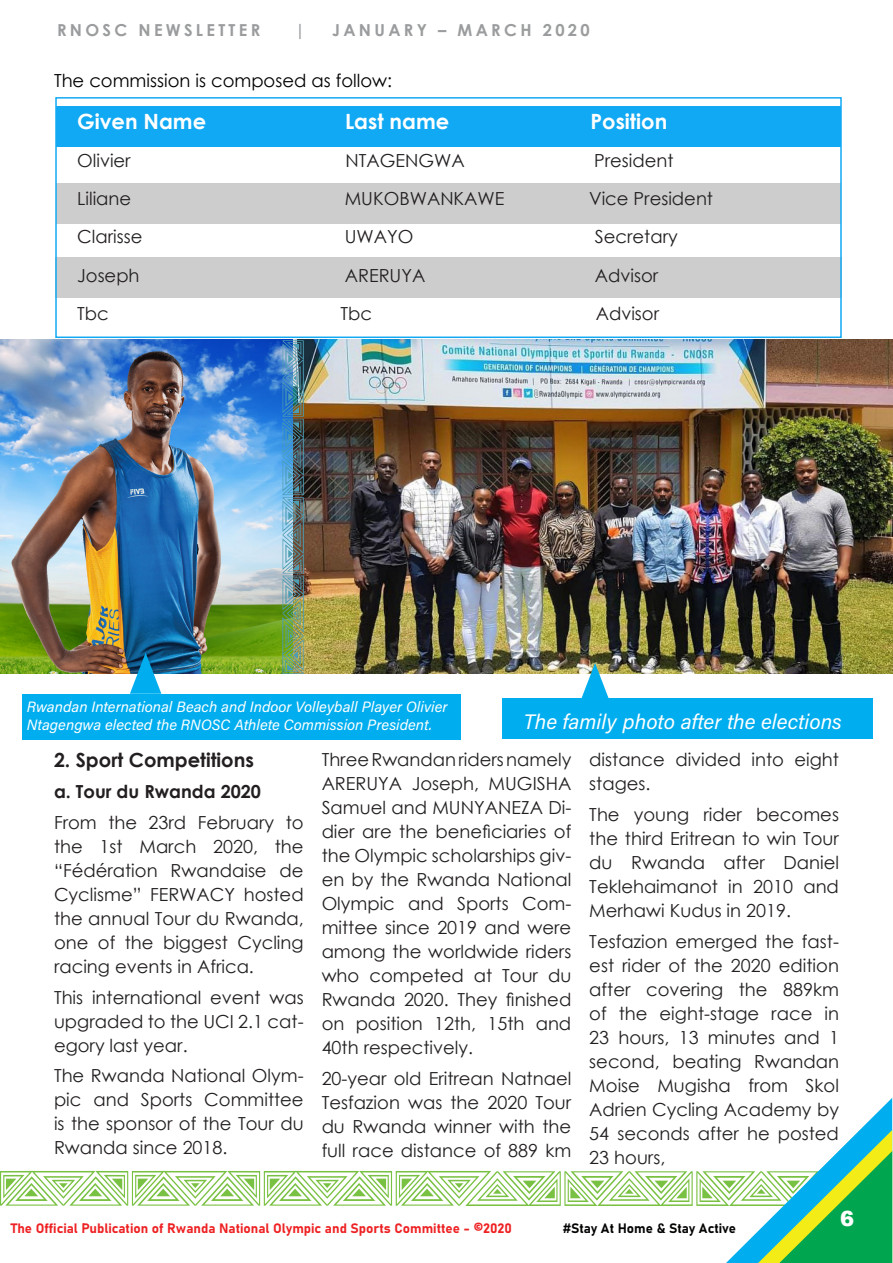
<style>
.page{position:relative;width:893px;height:1263px;background:#fff}
.page>*{position:absolute;margin:0;border:0;box-sizing:border-box;transform-origin:0 0}
.t1{font:21px "Acumin Variable Concept";letter-spacing:.015em;color:#fff}
.Normal_body_text{font:700 21px "Century Gothic";color:#fff}
.t2{font:900 21px "Arial";color:#fff}
.Normal_body_text-2{font:700 19.5px "Century Gothic";color:#231f20}
.Normal_body_text-3{font:18px/24px "Century Gothic";color:#231f20;text-align:justify}
.Normal_body_text-4{font:18px "Century Gothic";color:#000}
.Normal_body_text-5{font:700 18px "Century Gothic";color:#231f20}
.t3{font:700 16.5px "Century Gothic";letter-spacing:.2em;color:#9a9c9e}
.t4{font:15px/18px "Acumin Variable Concept";letter-spacing:.01em;color:#fff}
.t5{font:13.5px "Bahnschrift";color:#ee2123}
.t6{font:13.5px "Bahnschrift";color:#040503}
</style>
<div class="page">
<svg style="left:0;top:1098px;width:892px;height:165px"></svg>
<img style="left:0;top:340px;width:893px;height:334px">
<div style="left:22px;top:694px;width:438px;height:46px;background:#00aeef"></div>
<div style="left:502px;top:698px;width:371px;height:41px;background:#00aeef"></div>
<svg style="left:130px;top:653px;width:31px;height:41px"></svg>
<svg style="left:579px;top:663px;width:32px;height:35px"></svg>
<img style="left:282px;top:340px;width:22px;height:334px">
<div style="left:56px;top:183px;width:785px;height:40px;background:#cdcdce"></div>
<div style="left:55px;top:258px;width:787px;height:40px;background:#cdcdce"></div>
<div style="left:56px;top:107px;width:785px;height:40px;background:#11a9f3"></div>
<div style="left:55px;top:97px;width:787px;height:241px;border:2px solid #11a9f3"></div>
<p class="t3" style="left:57px;top:18px;width:205px">RNOSC NEWSLETTER</p>
<p class="t3" style="left:295px;top:18px;width:11px">|</p>
<p class="t3" style="left:332px;top:18px;width:259px">JANUARY – MARCH 2020</p>
<p class="Normal_body_text-4" style="left:54px;top:68px;width:340px">The commission is composed as follow:</p>
<p class="Normal_body_text" style="left:77px;top:105px;width:130px">Given Name</p>
<p class="Normal_body_text" style="left:345px;top:105px;width:106px">Last name</p>
<p class="Normal_body_text" style="left:590px;top:105px;width:78px">Position</p>
<p class="Normal_body_text-3" style="left:77px;top:148px;width:55px">Olivier</p>
<p class="Normal_body_text-3" style="left:346px;top:148px;width:121px">NTAGENGWA</p>
<p class="Normal_body_text-3" style="left:594px;top:148px;width:81px">President</p>
<p class="Normal_body_text-3" style="left:77px;top:186px;width:56px">Liliane</p>
<p class="Normal_body_text-3" style="left:345px;top:186px;width:161px">MUKOBWANKAWE</p>
<p class="Normal_body_text-3" style="left:589px;top:186px;width:126px">Vice President</p>
<p class="Normal_body_text-3" style="left:77px;top:225px;width:67px">Clarisse</p>
<p class="Normal_body_text-3" style="left:345px;top:225px;width:70px">UWAYO</p>
<p class="Normal_body_text-3" style="left:595px;top:225px;width:84px">Secretary</p>
<p class="Normal_body_text-3" style="left:77px;top:263px;width:64px">Joseph</p>
<p class="Normal_body_text-3" style="left:345px;top:263px;width:82px">ARERUYA</p>
<p class="Normal_body_text-3" style="left:595px;top:263px;width:65px">Advisor</p>
<p class="Normal_body_text-3" style="left:77px;top:301px;width:33px">Tbc</p>
<p class="Normal_body_text-3" style="left:341px;top:301px;width:33px">Tbc</p>
<p class="Normal_body_text-3" style="left:596px;top:301px;width:65px">Advisor</p>
<p class="t4" style="left:27px;top:698px;width:422px">Rwandan International Beach and Indoor Volleyball Player Olivier<br>Ntagengwa elected the RNOSC Athlete Commission President.</p>
<p class="t1" style="left:524px;top:708px;width:319px">The family photo after the elections</p>
<p class="Normal_body_text-2" style="left:54px;top:745px;width:202px">2. Sport Competitions</p>
<p class="Normal_body_text-5" style="left:54px;top:778px;width:209px">a. Tour du Rwanda 2020</p>
<p class="Normal_body_text-3" style="left:54px;top:810px;width:251px">From the 23rd February to the 1st March 2020, the “Fédération Rwandaise de Cyclisme” FERWACY hosted the annual Tour du Rwanda, one of the biggest Cycling racing events in Africa.</p>
<p class="Normal_body_text-3" style="left:54px;top:985px;width:251px">This international event was upgraded to the UCI 2.1 cat&shy;egory last year.</p>
<p class="Normal_body_text-3" style="left:54px;top:1063px;width:251px">The Rwanda National Olym&shy;pic and Sports Committee is the sponsor of the Tour du Rwanda since 2018.</p>
<p class="Normal_body_text-3" style="left:322px;top:747px;width:251px">Three Rwandan riders namely ARERUYA Joseph, MUGISHA Samuel and MUNYANEZA Di&shy;dier are the beneficiaries of the Olympic scholarships giv&shy;en by the Rwanda National Olympic and Sports Com&shy;mittee since 2019 and were among the worldwide riders who competed at Tour du Rwanda 2020. They finished on position 12th, 15th and 40th respectively.</p>
<p class="Normal_body_text-3" style="left:322px;top:1066px;width:251px">20-year old Eritrean Natnael Tesfazion was the 2020 Tour du Rwanda winner with the full race distance of 889 km</p>
<p class="Normal_body_text-3" style="left:589px;top:747px;width:251px">distance divided into eight stages.</p>
<p class="Normal_body_text-3" style="left:589px;top:802px;width:251px">The young rider becomes the third Eritrean to win Tour du Rwanda after Daniel Teklehaimanot in 2010 and Merhawi Kudus in 2019.</p>
<p class="Normal_body_text-3" style="left:589px;top:929px;width:251px">Tesfazion emerged the fast&shy;est rider of the 2020 edition after covering the 889km of the eight-stage race in 23 hours, 13 minutes and 1 second, beating Rwandan Moise Mugisha from Skol Adrien Cycling Academy by 54 seconds after he posted 23 hours,</p>
<p class="t5" style="left:11px;top:1220px;width:502px">The Official Publication of Rwanda National Olympic and Sports Committee - ©2020</p>
<p class="t6" style="left:563px;top:1220px;width:175px">#Stay At Home &amp; Stay Active</p>
<p class="t2" style="left:840px;top:1203px;width:16px">6</p>
</div>
